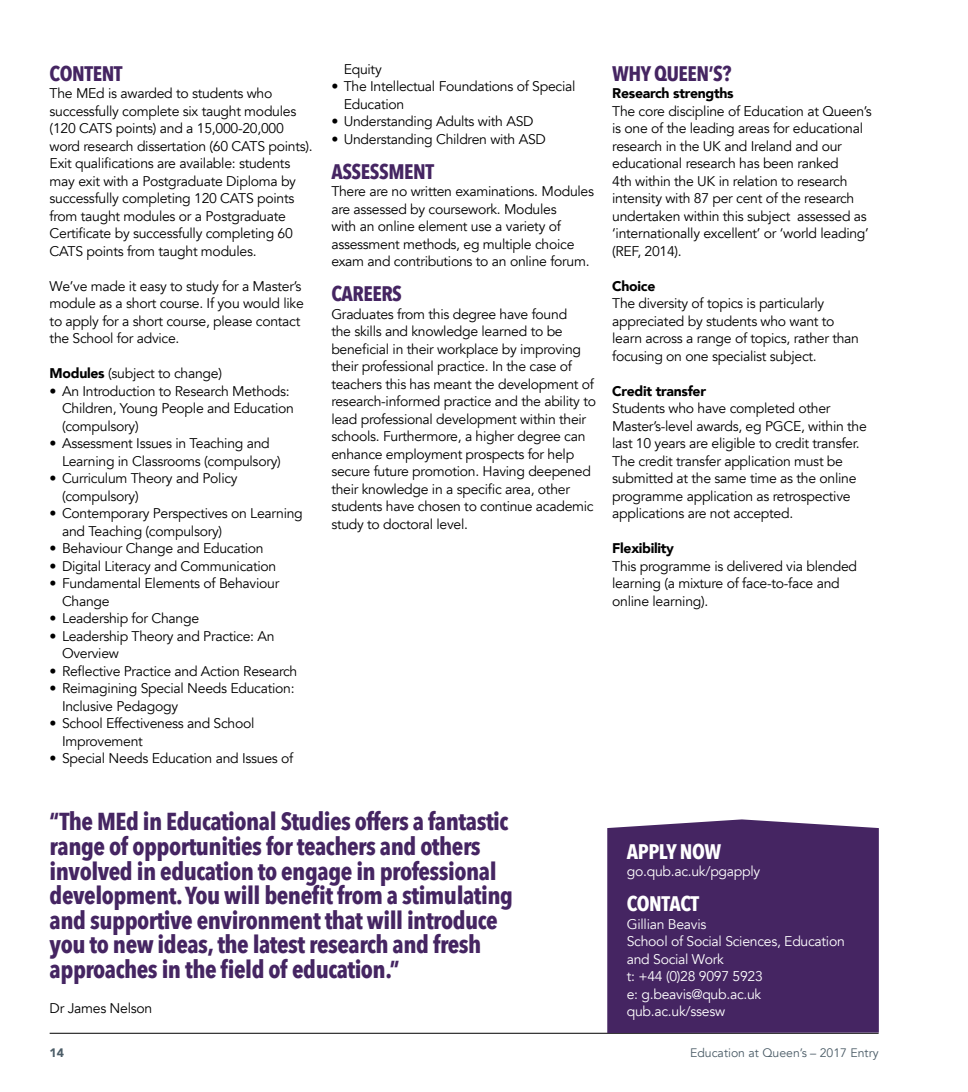
<style>
.page{position:relative;width:968px;height:1092px;background:#fff}
.page>*{position:absolute;margin:0;border:0;box-sizing:border-box;transform-origin:0 0}
.t1{font:700 24.5px/24.5px "Avenir Next Condensed";letter-spacing:-.02em;color:#452562}
.t2{font:700 21px "Avenir Next Condensed";letter-spacing:-.02em;color:#452562}
.t3{font:700 21px "Avenir Next Condensed";letter-spacing:-.02em;color:#fff}
.t4{font:14px/17.5px "Avenir";letter-spacing:-.02em;color:#000}
.t5{font:14px/17.5px "Avenir";letter-spacing:-.02em;color:#fff}
.t6{font:900 14px "Avenir";letter-spacing:-.02em;color:#000}
.t7{font:12.25px "Avenir";color:#4b5c67}
.t8{font:900 12.25px "Avenir";color:#4b5c67}
.s1{font-weight:900}
</style>
<div class="page">
<hr style="left:50px;top:1032px;width:828px;height:1px;background:#000">
<div style="left:607px;top:819px;width:271px;height:213px;background:#452562"></div>
<h2 class="t2" style="left:50px;top:60px;width:74px">CONTENT</h2>
<p class="t4" style="left:50px;top:85px;width:264px">The MEd is awarded to students who successfully complete six taught modules (120 CATS points) and a 15,000-20,000 word research dissertation (60 CATS points).<br>Exit qualifications are available: students may exit with a Postgraduate Diploma by successfully completing 120 CATS points from taught modules or a Postgraduate Certificate by successfully completing 60<br>CATS points from taught modules.</p>
<p class="t4" style="left:50px;top:277px;width:256px">We’ve made it easy to study for a Master’s module as a short course. If you would like to apply for a short course, please contact the School for advice.</p>
<p class="t4" style="left:50px;top:365px;width:174px"><span class="s1">Modules</span> (subject to change)</p>
<p class="t4" style="left:62px;top:382px;width:233px;text-indent:-12px">• An Introduction to Research Methods:<br>Children, Young People and Education (compulsory)</p>
<p class="t4" style="left:62px;top:435px;width:220px;text-indent:-12px">• Assessment Issues in Teaching and<br>Learning in Classrooms (compulsory)</p>
<p class="t4" style="left:62px;top:470px;width:177px;text-indent:-12px">• Curriculum Theory and Policy (compulsory)</p>
<p class="t4" style="left:62px;top:505px;width:242px;text-indent:-12px">• Contemporary Perspectives on Learning and Teaching (compulsory)</p>
<p class="t4" style="left:50px;top:540px;width:215px">• Behaviour Change and Education</p>
<p class="t4" style="left:50px;top:557px;width:228px">• Digital Literacy and Communication</p>
<p class="t4" style="left:62px;top:575px;width:219px;text-indent:-12px">• Fundamental Elements of Behaviour<br>Change</p>
<p class="t4" style="left:50px;top:610px;width:151px">• Leadership for Change</p>
<p class="t4" style="left:62px;top:627px;width:214px;text-indent:-12px">• Leadership Theory and Practice: An<br>Overview</p>
<p class="t4" style="left:50px;top:662px;width:249px">• Reflective Practice and Action Research</p>
<p class="t4" style="left:62px;top:680px;width:234px;text-indent:-12px">• Reimagining Special Needs Education:<br>Inclusive Pedagogy</p>
<p class="t4" style="left:62px;top:715px;width:194px;text-indent:-12px">• School Effectiveness and School<br>Improvement</p>
<p class="t4" style="left:50px;top:750px;width:245px">• Special Needs Education and Issues of</p>
<p class="t4" style="left:344px;top:60px;width:39px">Equity</p>
<p class="t4" style="left:344px;top:78px;width:233px;text-indent:-12px">• The Intellectual Foundations of Special<br>Education</p>
<p class="t4" style="left:331px;top:113px;width:204px">• Understanding Adults with ASD</p>
<p class="t4" style="left:331px;top:130px;width:216px">• Understanding Children with ASD</p>
<h2 class="t2" style="left:331px;top:158px;width:104px">ASSESSMENT</h2>
<p class="t4" style="left:331px;top:183px;width:264px">There are no written examinations. Modules are assessed by coursework. Modules<br>with an online element use a variety of assessment methods, eg multiple choice exam and contributions to an online forum.</p>
<h2 class="t2" style="left:331px;top:281px;width:72px">CAREERS</h2>
<p class="t4" style="left:331px;top:305px;width:266px">Graduates from this degree have found<br>the skills and knowledge learned to be beneficial in their workplace by improving their professional practice. In the case of teachers this has meant the development of research-informed practice and the ability to lead professional development within their schools. Furthermore, a higher degree can enhance employment prospects for help secure future promotion. Having deepened their knowledge in a specific area, other students have chosen to continue academic study to doctoral level.</p>
<h2 class="t2" style="left:612px;top:60px;width:121px">WHY QUEEN’S?</h2>
<p class="t6" style="left:612px;top:81px;width:123px">Research strengths</p>
<p class="t4" style="left:612px;top:102px;width:261px">The core discipline of Education at Queen’s is one of the leading areas for educational research in the UK and Ireland and our educational research has been ranked<br>4th within the UK in relation to research intensity with 87 per cent of the research undertaken within this subject assessed as ‘internationally excellent’ or ‘world leading’ (REF, 2014).</p>
<p class="t6" style="left:612px;top:274px;width:45px">Choice</p>
<p class="t4" style="left:612px;top:295px;width:248px">The diversity of topics is particularly appreciated by students who want to learn across a range of topics, rather than focusing on one specialist subject.</p>
<p class="t6" style="left:612px;top:379px;width:95px">Credit transfer</p>
<p class="t4" style="left:612px;top:400px;width:256px">Students who have completed other Master’s-level awards, eg PGCE, within the last 10 years are eligible to credit transfer.<br>The credit transfer application must be submitted at the same time as the online programme application as retrospective applications are not accepted.</p>
<p class="t6" style="left:612px;top:536px;width:63px">Flexibility</p>
<p class="t4" style="left:612px;top:557px;width:246px">This programme is delivered via blended learning (a mixture of face-to-face and online learning).</p>
<p class="t1" style="left:50px;top:809px;width:465px">“The MEd in Educational Studies offers a fantastic range of opportunities for teachers and others involved in education to engage in professional development. You will benefit from a stimulating and supportive environment that will introduce you to new ideas, the latest research and fresh approaches in the field of education.”</p>
<p class="t4" style="left:50px;top:999px;width:104px">Dr James Nelson</p>
<h2 class="t3" style="left:626px;top:838px;width:96px">APPLY NOW</h2>
<p class="t5" style="left:626px;top:862px;width:135px">go.qub.ac.uk/pgapply</p>
<h2 class="t3" style="left:626px;top:890px;width:74px">CONTACT</h2>
<p class="t5" style="left:626px;top:915px;width:219px">Gillian Beavis<br>School of Social Sciences, Education and Social Work<br>t: +44 (0)28 9097 5923<br>e: g.beavis@qub.ac.uk qub.ac.uk/ssesw</p>
<p class="t8" style="left:50px;top:1041px;width:16px">14</p>
<p class="t7" style="left:690px;top:1044px;width:190px">Education at Queen’s – 2017 Entry</p>
</div>
